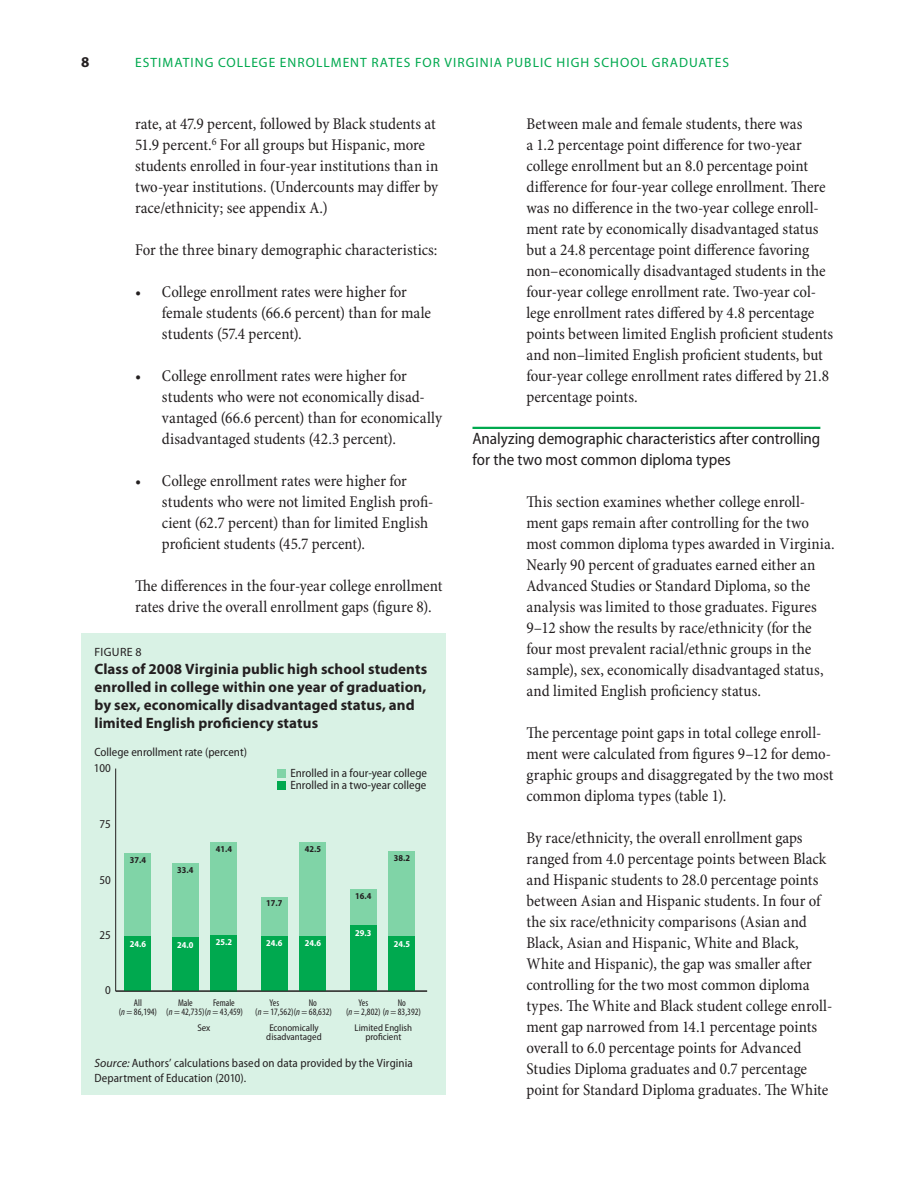
<style>
.page{position:relative;width:918px;height:1188px;background:#fff}
.page>*{position:absolute;margin:0;border:0;box-sizing:border-box;transform-origin:0 0}
.t1{font:condensed 16.5px/21px "Minion Pro";color:#231f20}
.t2{font:semi-condensed 16.5px/21px "Myriad Pro";letter-spacing:-.005em;color:#231f20}
.t3{font:700 15px/18px "Myriad Pro";letter-spacing:.01em;color:#231f20}
.t4{font:13.5px "Myriad Pro";letter-spacing:.075em;color:#00a94f}
.t5{font:semi-condensed 12px/12px "Myriad Pro";color:#231f20}
.t6{font:12px "Myriad Pro";letter-spacing:.03em;color:#231f20}
.t7{font:condensed 9.75px/9.8px "Myriad Pro";color:#231f20}
.t8{font:semi-condensed 9.75px/9.8px "Myriad Pro";color:#231f20;text-align:center}
.t9{font:700 semi-condensed 9px "Myriad Pro";color:#fff}
.t10{font:700 semi-condensed 9px "Myriad Pro";color:#231f20}
.s1{font-style:italic}
.s2{font-style:italic;font-stretch:normal}
</style>
<div class="page">
<hr style="left:472px;top:427px;width:348px;height:2px;background:#00a94f">
<div style="left:81px;top:633px;width:365px;height:462px;background:#d9f2e5"></div>
<hr style="left:115px;top:769px;width:1px;height:222px;background:#231f20">
<div style="left:125px;top:853px;width:26px;height:83px;background:#80d4a7"></div>
<div style="left:172px;top:863px;width:27px;height:75px;background:#80d4a7"></div>
<div style="left:211px;top:843px;width:26px;height:92px;background:#80d4a7"></div>
<div style="left:261px;top:897px;width:27px;height:39px;background:#80d4a7"></div>
<div style="left:300px;top:842px;width:26px;height:94px;background:#80d4a7"></div>
<div style="left:350px;top:889px;width:27px;height:37px;background:#80d4a7"></div>
<div style="left:389px;top:852px;width:26px;height:85px;background:#80d4a7"></div>
<div style="left:125px;top:936px;width:26px;height:55px;background:#00a94f"></div>
<div style="left:172px;top:938px;width:27px;height:53px;background:#00a94f"></div>
<div style="left:211px;top:935px;width:26px;height:56px;background:#00a94f"></div>
<div style="left:261px;top:936px;width:27px;height:55px;background:#00a94f"></div>
<div style="left:300px;top:936px;width:26px;height:55px;background:#00a94f"></div>
<div style="left:350px;top:926px;width:27px;height:65px;background:#00a94f"></div>
<div style="left:389px;top:937px;width:26px;height:54px;background:#00a94f"></div>
<hr style="left:116px;top:991px;width:311px;height:1px;background:#231f20">
<div style="left:277px;top:769px;width:9px;height:9px;background:#80d4a7"></div>
<div style="left:277px;top:781px;width:9px;height:9px;background:#00a94f"></div>
<p class="t3" style="left:81px;top:53px;width:10px">8</p>
<p class="t4" style="left:135px;top:55px;width:596px">ESTIMATING COLLEGE ENROLLMENT RATES FOR VIRGINIA PUBLIC HIGH SCHOOL GRADUATES</p>
<p class="t1" style="left:135px;top:114px;width:305px">rate, at 47.9 percent, followed by Black students at 51.9 percent.<sup>6</sup> For all groups but Hispanic, more students enrolled in four-year institutions than in two-year institutions. (Undercounts may differ by race/ethnicity; see appendix A.)</p>
<p class="t1" style="left:135px;top:240px;width:304px">For the three binary demographic characteristics:</p>
<p class="t1" style="left:162px;top:282px;width:271px;text-indent:-27px">• College enrollment rates were higher for female students (66.6 percent) than for male students (57.4 percent).</p>
<p class="t1" style="left:162px;top:366px;width:282px;text-indent:-27px">• College enrollment rates were higher for students who were not economically disad&shy;vantaged (66.6 percent) than for economically disadvantaged students (42.3 percent).</p>
<p class="t1" style="left:162px;top:471px;width:273px;text-indent:-27px">• College enrollment rates were higher for students who were not limited English profi&shy;cient (62.7 percent) than for limited English proficient students (45.7 percent).</p>
<p class="t1" style="left:135px;top:576px;width:309px">The differences in the four-year college enrollment rates drive the overall enrollment gaps (figure 8).</p>
<p class="t6" style="left:95px;top:645px;width:49px">FIGURE 8</p>
<p class="t3" style="left:94px;top:660px;width:334px">class of 2008 Virginia public high school students enrolled in college within one year of graduation, by sex, economically disadvantaged status, and limited English proficiency status</p>
<p class="t5" style="left:95px;top:746px;width:154px">College enrollment rate (percent)</p>
<p class="t5" style="left:94px;top:763px;width:19px">100</p>
<p class="t5" style="left:99px;top:818px;width:13px">75</p>
<p class="t5" style="left:99px;top:874px;width:13px">50</p>
<p class="t10" style="left:130px;top:855px;width:18px">37.4</p>
<p class="t10" style="left:177px;top:865px;width:18px">33.4</p>
<p class="t10" style="left:216px;top:844px;width:18px">41.4</p>
<p class="t5" style="left:290px;top:767px;width:138px">Enrolled in a four-year college<br>Enrolled in a two-year college</p>
<p class="t10" style="left:266px;top:898px;width:18px">17.7</p>
<p class="t10" style="left:305px;top:844px;width:18px">42.5</p>
<p class="t10" style="left:355px;top:891px;width:18px">16.4</p>
<p class="t10" style="left:394px;top:853px;width:18px">38.2</p>
<p class="t5" style="left:99px;top:930px;width:13px">25</p>
<p class="t9" style="left:130px;top:939px;width:18px">24.6</p>
<p class="t9" style="left:177px;top:940px;width:18px">24.0</p>
<p class="t9" style="left:216px;top:936px;width:18px">25.2</p>
<p class="t9" style="left:266px;top:938px;width:18px">24.6</p>
<p class="t9" style="left:305px;top:938px;width:18px">24.6</p>
<p class="t9" style="left:355px;top:928px;width:18px">29.3</p>
<p class="t9" style="left:394px;top:939px;width:18px">24.5</p>
<p class="t5" style="left:105px;top:984px;width:7px">0</p>
<p class="t7" style="left:119px;top:997px;width:40px;text-align:center">All<br>(<span class="s1">n</span> = 86,194)</p>
<p class="t7" style="left:166px;top:997px;width:78px;text-indent:47px">Female (<span class="s1">n</span> = 42,735)(<span class="s1">n</span> = 43,459)</p>
<p class="t7" style="left:178px;top:997px;width:16px">Male</p>
<p class="t8" style="left:197px;top:1023px;width:15px">Sex</p>
<p class="t7" style="left:255px;top:997px;width:78px;text-indent:54px">No<br>(<span class="s1">n</span> = 17,562)(<span class="s1">n</span> = 68,632)</p>
<p class="t7" style="left:270px;top:997px;width:11px">Yes</p>
<p class="t7" style="left:346px;top:997px;width:76px;text-indent:52px">No<br>(<span class="s1">n</span> = 2,802) (<span class="s1">n</span> = 83,392)</p>
<p class="t7" style="left:359px;top:997px;width:11px">Yes</p>
<p class="t8" style="left:266px;top:1023px;width:57px">Economically disadvantaged</p>
<p class="t8" style="left:355px;top:1023px;width:59px">Limited English proficient</p>
<p class="t5" style="left:94px;top:1055px;width:320px;line-height:15px"><span class="s2">Source:</span> Authors’ calculations based on data provided by the Virginia<br>Department of Education (2010).</p>
<p class="t1" style="left:526px;top:114px;width:308px">Between male and female students, there was<br>a 1.2 percentage point difference for two-year college enrollment but an 8.0 percentage point difference for four-year college enrollment. There was no difference in the two-year college enroll&shy;ment rate by economically disadvantaged status but a 24.8 percentage point difference favoring non–economically disadvantaged students in the four-year college enrollment rate. Two-year col&shy;lege enrollment rates differed by 4.8 percentage points between limited English proficient students and non–limited English proficient students, but four-year college enrollment rates differed by 21.8 percentage points.</p>
<p class="t2" style="left:472px;top:428px;width:349px">Analyzing demographic characteristics after controlling for the two most common diploma types</p>
<p class="t1" style="left:526px;top:492px;width:310px">This section examines whether college enroll&shy;ment gaps remain after controlling for the two most common diploma types awarded in Virginia.<br>Nearly 90 percent of graduates earned either an Advanced Studies or Standard Diploma, so the analysis was limited to those graduates. Figures 9–12 show the results by race/ethnicity (for the four most prevalent racial/ethnic groups in the sample), sex, economically disadvantaged status, and limited English proficiency status.</p>
<p class="t1" style="left:526px;top:723px;width:309px">The percentage point gaps in total college enroll&shy;ment were calculated from figures 9–12 for demo&shy;graphic groups and disaggregated by the two most common diploma types (table 1).</p>
<p class="t1" style="left:526px;top:828px;width:307px">By race/ethnicity, the overall enrollment gaps ranged from 4.0 percentage points between Black and Hispanic students to 28.0 percentage points between Asian and Hispanic students. In four of the six race/ethnicity comparisons (Asian and Black, Asian and Hispanic, White and Black, White and Hispanic), the gap was smaller after controlling for the two most common diploma types. The White and Black student college enroll&shy;ment gap narrowed from 14.1 percentage points overall to 6.0 percentage points for Advanced Studies Diploma graduates and 0.7 percentage point for Standard Diploma graduates. The White</p>
</div>
